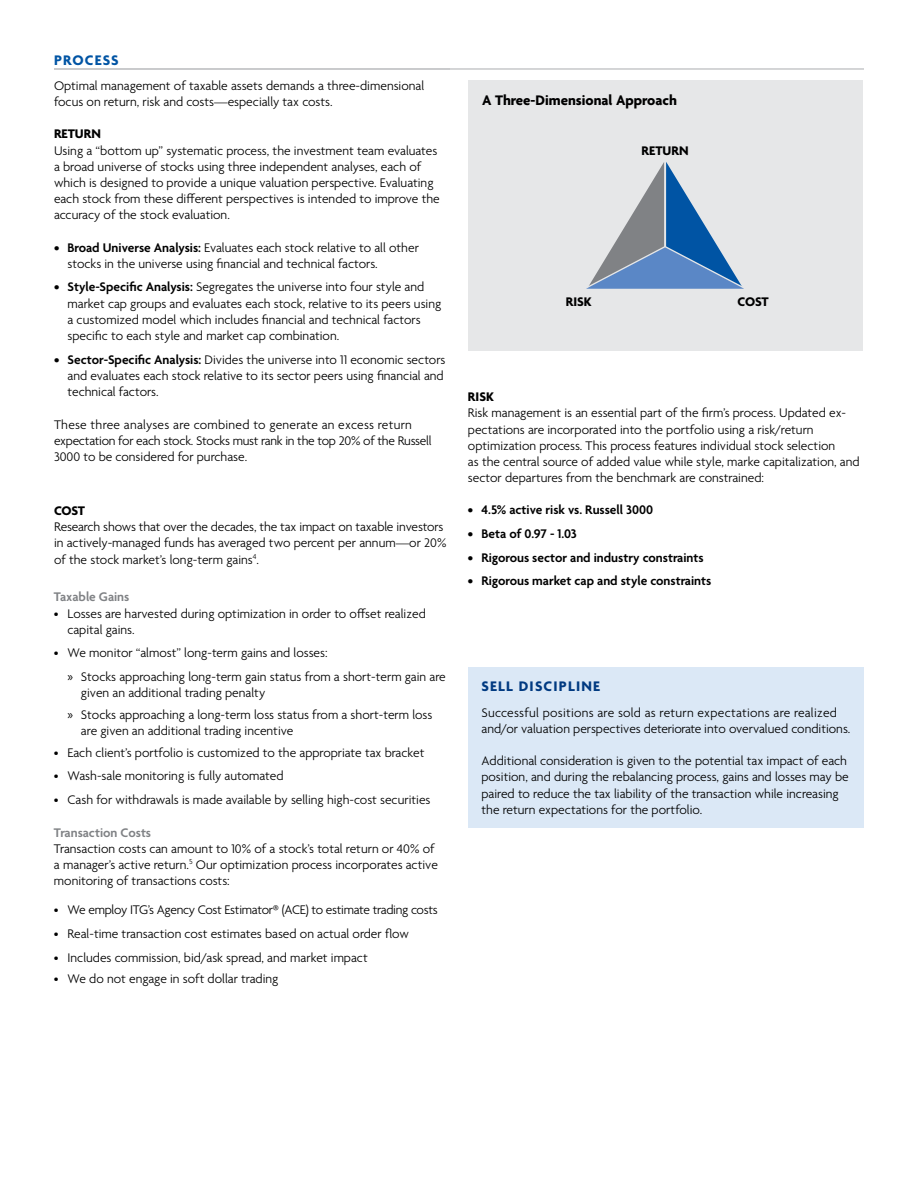
<style>
.page{position:relative;width:918px;height:1188px;background:#fff}
.page>*{position:absolute;margin:0;border:0;box-sizing:border-box;transform-origin:0 0}
.t1{font:700 15px "Agenda";color:#000}
.t2{font:700 15px "Agenda";letter-spacing:.08em;color:#013a81}
.t3{font:700 15px "Agenda";letter-spacing:.075em;color:#0054a4}
.t4{font:300 13.5px/16.2px "Agenda";color:#000}
.t5{font:600 13.5px "Agenda";color:#000}
.t6{font:300 13.5px "Agenda";letter-spacing:-.02em;color:#000}
.t7{font:700 13.5px "Agenda";color:#000}
.t8{font:600 13.5px "Agenda";color:#808285}
.s1{font-weight:600}
.s2{font-family:"Myriad Pro";font-weight:400}
</style>
<div class="page">
<hr style="left:54px;top:68px;width:810px;height:2px;background:#c7c8ca">
<div style="left:469px;top:81px;width:394px;height:270px;background:#e6e7e8"></div>
<svg style="left:586px;top:162px;width:158px;height:127px"></svg>
<div style="left:468px;top:667px;width:396px;height:160px;background:#dbe8f6"></div>
<p class="t3" style="left:54px;top:52px;width:66px">PROCESS</p>
<p class="t4" style="left:54px;top:78px;width:372px">Optimal management of taxable assets demands a three-dimensional focus on return, risk and costs—especially tax costs.</p>
<p class="t7" style="left:54px;top:127px;width:48px">RETURN</p>
<p class="t4" style="left:54px;top:143px;width:387px">Using a “bottom up” systematic process, the investment team evaluates a broad universe of stocks using three independent analyses, each of which is designed to provide a unique valuation perspective. Evaluating each stock from these different perspectives is intended to improve the accuracy of the stock evaluation.</p>
<p class="t4" style="left:68px;top:240px;width:353px;text-indent:-14px"><span class="s1">• Broad Universe Analysis:</span> Evaluates each stock relative to all other stocks in the universe using financial and technical factors.</p>
<p class="t4" style="left:68px;top:280px;width:375px;text-indent:-14px"><span class="s1">• Style-Specific Analysis:</span> Segregates the universe into four style and market cap groups and evaluates each stock, relative to its peers using a customized model which includes financial and technical factors specific to each style and market cap combination.</p>
<p class="t4" style="left:68px;top:352px;width:379px;text-indent:-14px"><span class="s1">• Sector-Specific Analysis:</span> Divides the universe into 11 economic sectors and evaluates each stock relative to its sector peers using financial and technical factors.</p>
<p class="t4" style="left:54px;top:417px;width:379px">These three analyses are combined to generate an excess return expectation for each stock. Stocks must rank in the top 20% of the Russell<br>3000 to be considered for purchase.</p>
<p class="t7" style="left:54px;top:503px;width:33px">COST</p>
<p class="t4" style="left:54px;top:520px;width:394px">Research shows that over the decades, the tax impact on taxable investors in actively-managed funds has averaged two percent per annum—or 20% of the stock market’s long-term gains<sup>4</sup>.</p>
<p class="t8" style="left:54px;top:590px;width:77px">Taxable Gains</p>
<p class="t4" style="left:67px;top:606px;width:360px;text-indent:-14px">• Losses are harvested during optimization in order to offset realized capital gains.</p>
<p class="t4" style="left:67px;top:642px;width:380px;line-height:23.7px;text-indent:-14px">• We monitor “almost” long-term gains and losses:<br><span class="s2">»</span> Stocks approaching long-term gain status from a short-term gain are</p>
<p class="t4" style="left:67px;top:683px;width:366px;line-height:21.6px;text-indent:14px">given an additional trading penalty<br><span class="s2">»</span> Stocks approaching a long-term loss status from a short-term loss</p>
<p class="t4" style="left:81px;top:724px;width:214px">are given an additional trading incentive</p>
<p class="t4" style="left:54px;top:745px;width:372px">• Each client’s portfolio is customized to the appropriate tax bracket</p>
<p class="t4" style="left:54px;top:769px;width:231px">• Wash-sale monitoring is fully automated</p>
<p class="t4" style="left:54px;top:793px;width:378px">• Cash for withdrawals is made available by selling high-cost securities</p>
<p class="t8" style="left:54px;top:825px;width:99px">Transaction Costs</p>
<p class="t4" style="left:54px;top:841px;width:385px">Transaction costs can amount to 10% of a stock’s total return or 40% of a manager’s active return.<sup>5</sup> Our optimization process incorporates active monitoring of transactions costs:</p>
<p class="t6" style="left:54px;top:903px;width:385px">• We employ ITG’s Agency Cost Estimator® (ACE) to estimate trading costs</p>
<p class="t4" style="left:54px;top:926px;width:356px">• Real-time transaction cost estimates based on actual order flow</p>
<p class="t4" style="left:54px;top:950px;width:315px">• Includes commission, bid/ask spread, and market impact</p>
<p class="t4" style="left:54px;top:972px;width:226px">• We do not engage in soft dollar trading</p>
<p class="t1" style="left:482px;top:92px;width:196px">A Three-Dimensional Approach</p>
<p class="t7" style="left:642px;top:144px;width:48px">RETURN</p>
<p class="t7" style="left:566px;top:294px;width:28px">RISK</p>
<p class="t7" style="left:738px;top:294px;width:33px">COST</p>
<p class="t7" style="left:468px;top:390px;width:28px">RISK</p>
<p class="t4" style="left:468px;top:406px;width:393px">Risk management is an essential part of the firm’s process. Updated ex&shy;pectations are incorporated into the portfolio using a risk/return optimization process. This process features individual stock selection<br>as the central source of added value while style, marke capitalization, and sector departures from the benchmark are constrained:</p>
<p class="t5" style="left:468px;top:503px;width:187px">• 4.5% active risk vs. Russell 3000</p>
<p class="t5" style="left:468px;top:526px;width:110px">• Beta of 0.97 - 1.03</p>
<p class="t5" style="left:468px;top:550px;width:237px">• Rigorous sector and industry constraints</p>
<p class="t5" style="left:468px;top:574px;width:245px">• Rigorous market cap and style constraints</p>
<p class="t2" style="left:482px;top:679px;width:120px">SELL DISCIPLINE</p>
<p class="t4" style="left:482px;top:705px;width:370px">Successful positions are sold as return expectations are realized and/or valuation perspectives deteriorate into overvalued conditions.</p>
<p class="t4" style="left:482px;top:754px;width:369px">Additional consideration is given to the potential tax impact of each position, and during the rebalancing process, gains and losses may be paired to reduce the tax liability of the transaction while increasing the return expectations for the portfolio.</p>
</div>
